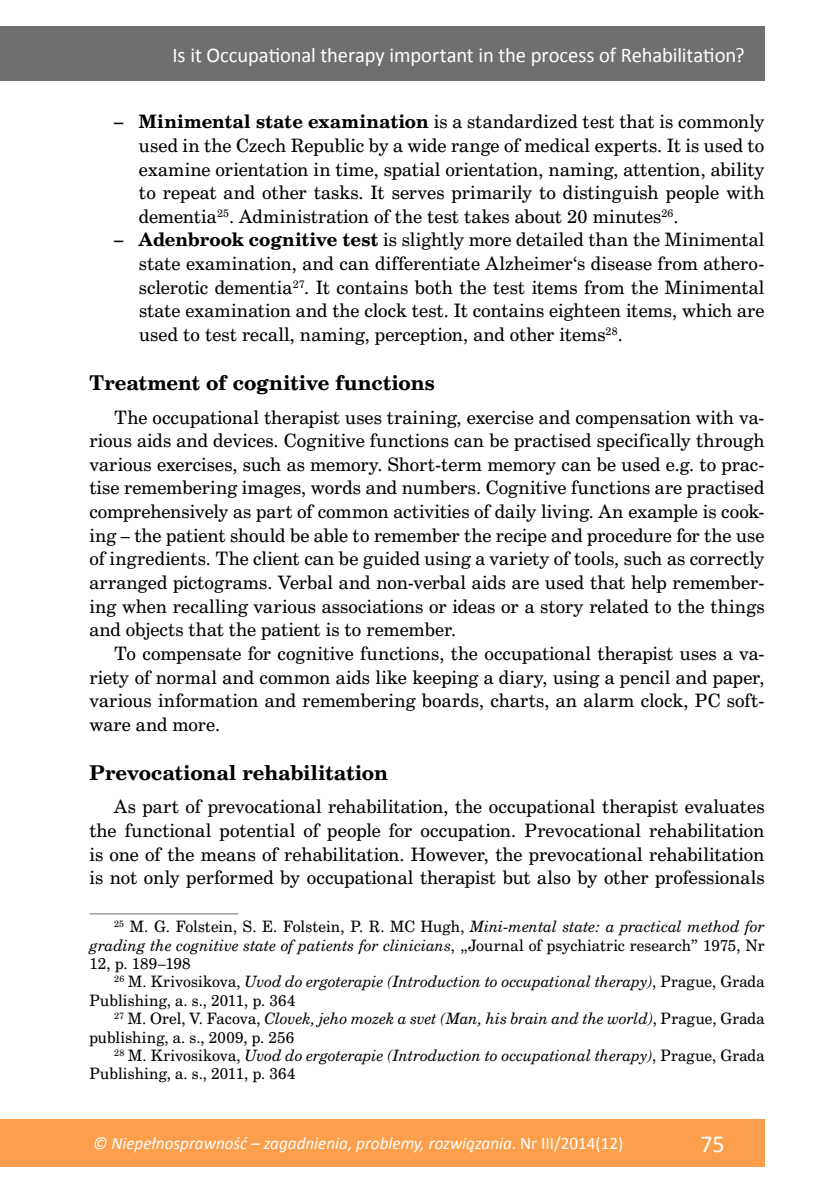
<style>
.page{position:relative;width:834px;height:1191px;background:#fff}
.page>*{position:absolute;margin:0;border:0;box-sizing:border-box;transform-origin:0 0}
.t1{font:24.5px "Calibri";color:#fff}
.t2{font:21px "Calibri";letter-spacing:-.005em;color:#fff}
.t3{font:700 19.25px "Cent Schbook PL";letter-spacing:-.005em;color:#000}
.t4{font:17.5px/23.6px "Cent Schbook PL";letter-spacing:.005em;color:#000;text-align:justify}
.t5{font:italic 17.5px "Calibri";color:#fff}
.t6{font:14.88px/18.4px "Cent Schbook PL";letter-spacing:.01em;color:#000}
.s1{font-weight:700}
.s2{font-style:italic}
.s3{font-style:normal}
</style>
<div class="page">
<div style="left:0;top:1119px;width:764px;height:47px;background:#fc9f4c"></div>
<div style="left:0;top:26px;width:764px;height:55px;background:#6f6f6e"></div>
<hr style="left:89px;top:913px;width:149px;height:1px;background:#6f6f6e">
<p class="t2" style="left:172px;top:41px;width:573px">Is it Occupational therapy important in the process of Rehabilitation?</p>
<p class="t4" style="left:139px;top:110px;width:627px;text-indent:-25px"><span class="s1">– Minimental state examination</span> is a standardized test that is commonly used in the Czech Republic by a wide range of medical experts. It is used to examine orientation in time, spatial orientation, naming, attention, ability to repeat and other tasks. It serves primarily to distinguish people with dementia<sup>25</sup>. Administration of the test takes about 20 minutes<sup>26</sup>.</p>
<p class="t4" style="left:139px;top:228px;width:627px;text-indent:-25px"><span class="s1">– Adenbrook cognitive test</span> is slightly more detailed than the Minimental state examination, and can differentiate Alzheimer‘s disease from athero&shy;sclerotic dementia<sup>27</sup>. It contains both the test items from the Minimental state examination and the clock test. It contains eighteen items, which are used to test recall, naming, perception, and other items<sup>28</sup>.</p>
<p class="t3" style="left:89px;top:370px;width:347px">Treatment of cognitive functions</p>
<p class="t4" style="left:89px;top:405px;width:676px;text-indent:25px">The occupational therapist uses training, exercise and compensation with va&shy;rious aids and devices. Cognitive functions can be practised specifically through various exercises, such as memory. Short-term memory can be used e.g. to prac&shy;tise remembering images, words and numbers. Cognitive functions are practised comprehensively as part of common activities of daily living. An example is cook&shy;ing – the patient should be able to remember the recipe and procedure for the use of ingredients. The client can be guided using a variety of tools, such as correctly arranged pictograms. Verbal and non-verbal aids are used that help remember&shy;ing when recalling various associations or ideas or a story related to the things and objects that the patient is to remember.</p>
<p class="t4" style="left:89px;top:641px;width:676px;text-indent:25px">To compensate for cognitive functions, the occupational therapist uses a va&shy;riety of normal and common aids like keeping a diary, using a pencil and paper, various information and remembering boards, charts, an alarm clock, PC soft&shy;ware and more.</p>
<p class="t3" style="left:89px;top:760px;width:300px">Prevocational rehabilitation</p>
<p class="t4" style="left:89px;top:794px;width:676px;text-indent:25px">As part of prevocational rehabilitation, the occupational therapist evaluates the functional potential of people for occupation. Prevocational rehabilitation is one of the means of rehabilitation. However, the prevocational rehabilitation is not only performed by occupational therapist but also by other professionals</p>
<p class="t6" style="left:89px;top:917px;width:676px;text-align:justify;text-indent:25px"><sup>25</sup> M. G. Folstein, S. E. Folstein, P. R. MC Hugh, <span class="s2">Mini-mental state: a practical method for grading the cognitive state of patients for clinicians</span>, „Journal of psychiatric research” 1975, Nr 12, p. 189–198</p>
<p class="t6" style="left:89px;top:972px;width:676px;text-indent:25px"><sup>26</sup> M. Krivosikova, <span class="s2">Uvod do ergoterapie (Introduction to occupational therapy)</span>, Prague, Grada<br>Publishing, a. s., 2011, p. 364</p>
<p class="t6" style="left:89px;top:1009px;width:676px;text-indent:25px"><sup>27</sup> M. Orel, V. Facova, <span class="s2">Clovek, jeho mozek a svet (Man, his brain and the world)</span>, Prague, Grada publishing, a. s., 2009, p. 256</p>
<p class="t6" style="left:89px;top:1046px;width:676px;text-indent:25px"><sup>28</sup> M. Krivosikova, <span class="s2">Uvod do ergoterapie (Introduction to occupational therapy)</span>, Prague, Grada<br>Publishing, a. s., 2011, p. 364</p>
<p class="t5" style="left:93px;top:1131px;width:531px">© Niepełnosprawność – zagadnienia, problemy, rozwiązania<span class="s3">. Nr III/2014(12)</span></p>
<h1 class="t1" style="left:700px;top:1128px;width:26px">75</h1>
</div>
